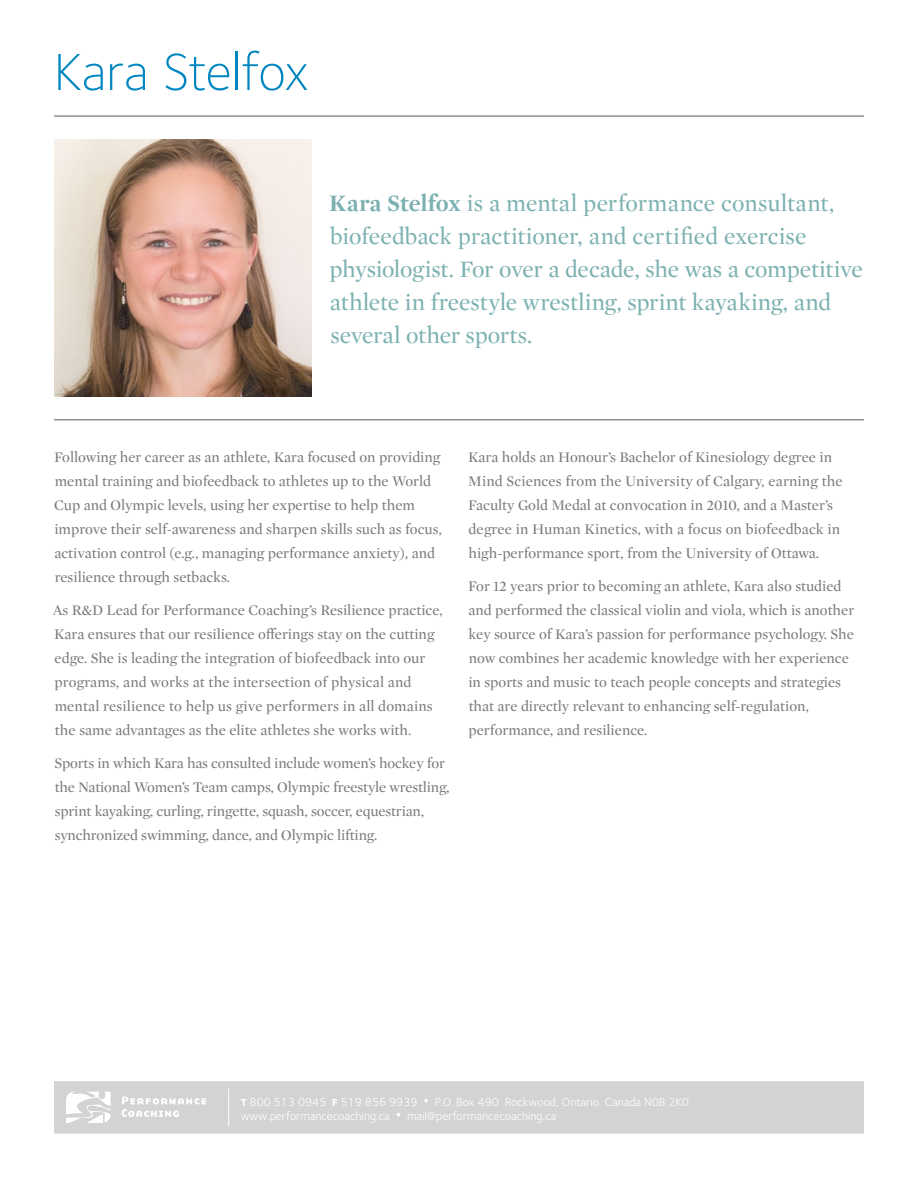
<style>
.page{position:relative;width:918px;height:1188px;background:#fff}
.page>*{position:absolute;margin:0;border:0;box-sizing:border-box;transform-origin:0 0}
.t1{font:300 54px "Foundry Sterling";letter-spacing:-.005em;color:#0086c0}
.t2{font:24px/33px "Mercury Display";letter-spacing:-.01em;color:#7db1b1}
.t3{font:15px/24px "Mercury Display";color:#797a7d}
.t4{font:12px/14.4px "Foundry Sterling";color:#fff}
.s1{font-weight:700}
.s2{font-weight:800;font-size:10.5px}
.s3{font-size:21px}
</style>
<div class="page">
<div style="left:54px;top:1081px;width:810px;height:53px;background:#d1d3d4"></div>
<hr style="left:54px;top:116px;width:810px;height:1px;background:#58595b">
<img style="left:54px;top:139px;width:258px;height:257px">
<hr style="left:54px;top:420px;width:810px;height:1px;background:#58595b">
<h1 class="t1" style="left:54px;top:41px;width:257px">Kara Stelfox</h1>
<h2 class="t2" style="left:329px;top:186px;width:535px"><span class="s1">Kara Stelfox</span> is a mental performance consultant, biofeedback practitioner, and certified exercise physiologist. For over a decade, she was a competitive athlete in freestyle wrestling, sprint kayaking, and several other sports.</h2>
<p class="t3" style="left:54px;top:444px;width:389px">Following her career as an athlete, Kara focused on providing mental training and biofeedback to athletes up to the World Cup and Olympic levels, using her expertise to help them improve their self-awareness and sharpen skills such as focus, activation control (e.g., managing performance anxiety), and resilience through setbacks.</p>
<p class="t3" style="left:53px;top:597px;width:391px">As R&amp;D Lead for Performance Coaching’s Resilience practice, Kara ensures that our resilience offerings stay on the cutting edge. She is leading the integration of biofeedback into our programs, and works at the intersection of physical and mental resilience to help us give performers in all domains the same advantages as the elite athletes she works with.</p>
<p class="t3" style="left:54px;top:750px;width:397px">Sports in which Kara has consulted include women’s hockey for the National Women’s Team camps, Olympic freestyle wrestling, sprint kayaking, curling, ringette, squash, soccer, equestrian, synchronized swimming, dance, and Olympic lifting.</p>
<p class="t3" style="left:468px;top:444px;width:376px">Kara holds an Honour’s Bachelor of Kinesiology degree in Mind Sciences from the University of Calgary, earning the Faculty Gold Medal at convocation in 2010, and a Master’s degree in Human Kinetics, with a focus on biofeedback in high-performance sport, from the University of Ottawa.</p>
<p class="t3" style="left:468px;top:573px;width:388px">For 12 years prior to becoming an athlete, Kara also studied and performed the classical violin and viola, which is another key source of Kara’s passion for performance psychology. She now combines her academic knowledge with her experience in sports and music to teach people concepts and strategies that are directly relevant to enhancing self-regulation, performance, and resilience.</p>
<p class="t4" style="left:241px;top:1095px;width:450px"><span class="s2">T</span> 800 513 0945 <span class="s2">F</span> 519 856 9939 <span class="s3">•</span> P.O. Box 490 Rockwood, Ontario Canada N0B 2K0 www.performancecoaching.ca <span class="s3">•</span> mail@performancecoaching.ca</p>
</div>
